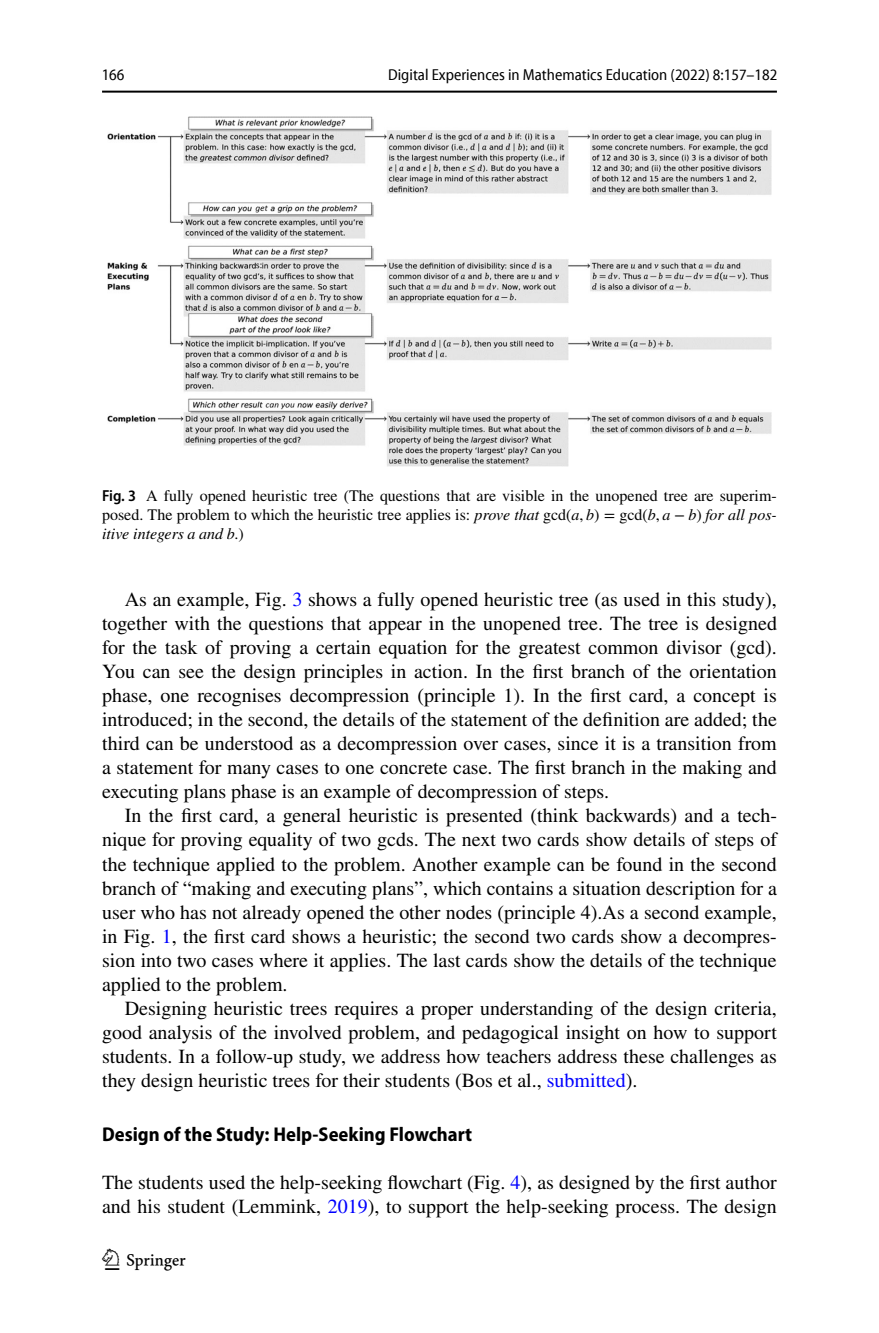
<style>
.page{position:relative;width:879px;height:1333px;background:#fff}
.page>*{position:absolute;margin:0;border:0;box-sizing:border-box;transform-origin:0 0}
.t1{font:30px "Springnew Regular 4";color:#000}
.t2{font:20px/24px "STIX";color:#000;text-align:justify}
.t3{font:700 semi-condensed 20px "Myriad Pro";color:#000}
.t4{font:16px/19px "STIX";color:#000;text-align:justify}
.t5{font:16px "Myriad Pro Unic Semi Condensed 2";color:#000}
.s1{font-family:"Myriad Pro";font-weight:600;font-stretch:semi-condensed}
.s2{font-style:italic}
.s3{font-family:"STIX Math Regular 2"}
.s4{font-family:"STIX General Italic 3"}
.s5{font-family:"STIX General"}
.s6{font-family:"STIX General Italic 4"}
.s7{font-family:"STIX General Italic 5"}
.s8{color:#00f}
</style>
<div class="page">
<hr style="left:102px;top:91px;width:675px;height:2px;background:#000">
<img style="left:108px;top:116px;width:663px;height:350px">
<p class="t5" style="left:102px;top:69px;width:24px">166</p>
<p class="t5" style="left:388px;top:69px;width:391px">Digital Experiences in Mathematics Education (2022) 8:157–182</p>
<p class="t4" style="left:102px;top:487px;width:676px"><span class="s1">Fig. 3</span> A fully opened heuristic tree (The questions that are visible in the unopened tree are superim&shy;posed. The problem to which the heuristic tree applies is: <span class="s2">prove that</span> <span class="s3">gcd(</span><span class="s4">a</span><span class="s5">,</span> <span class="s4">b</span><span class="s3">) = gcd(</span><span class="s4">b</span><span class="s5">,</span> <span class="s4">a</span> <span class="s3">−</span> <span class="s4">b</span><span class="s3">)</span> <span class="s2">for all pos&shy;itive integers</span> <span class="s6">a</span> <span class="s2">and</span> <span class="s7">b</span>.)</p>
<p class="t2" style="left:102px;top:589px;width:676px;text-indent:23px">As an example, Fig. <span class="s8">3</span> shows a fully opened heuristic tree (as used in this study), together with the questions that appear in the unopened tree. The tree is designed for the task of proving a certain equation for the greatest common divisor (gcd).<br>You can see the design principles in action. In the first branch of the orientation phase, one recognises decompression (principle 1). In the first card, a concept is introduced; in the second, the details of the statement of the definition are added; the third can be understood as a decompression over cases, since it is a transition from a statement for many cases to one concrete case. The first branch in the making and executing plans phase is an example of decompression of steps.</p>
<p class="t2" style="left:102px;top:805px;width:676px;text-indent:23px">In the first card, a general heuristic is presented (think backwards) and a tech&shy;nique for proving equality of two gcds. The next two cards show details of steps of the technique applied to the problem. Another example can be found in the second branch of “making and executing plans”, which contains a situation description for a user who has not already opened the other nodes (principle 4).As a second example, in Fig. <span class="s8">1</span>, the first card shows a heuristic; the second two cards show a decompres&shy;sion into two cases where it applies. The last cards show the details of the technique applied to the problem.</p>
<p class="t2" style="left:102px;top:997px;width:676px;text-indent:23px">Designing heuristic trees requires a proper understanding of the design criteria, good analysis of the involved problem, and pedagogical insight on how to support students. In a follow-up study, we address how teachers address these challenges as they design heuristic trees for their students (Bos et al., <span class="s8">submitted</span>).</p>
<p class="t3" style="left:102px;top:1122px;width:372px">Design of the Study: Help‑Seeking Flowchart</p>
<p class="t2" style="left:102px;top:1171px;width:676px">The students used the help-seeking flowchart (Fig. <span class="s8">4</span>), as designed by the first author and his student (Lemmink, <span class="s8">2019</span>), to support the help-seeking process. The design</p>
<h1 class="t1" style="left:105px;top:1248px;width:83px">1 3</h1>
</div>
